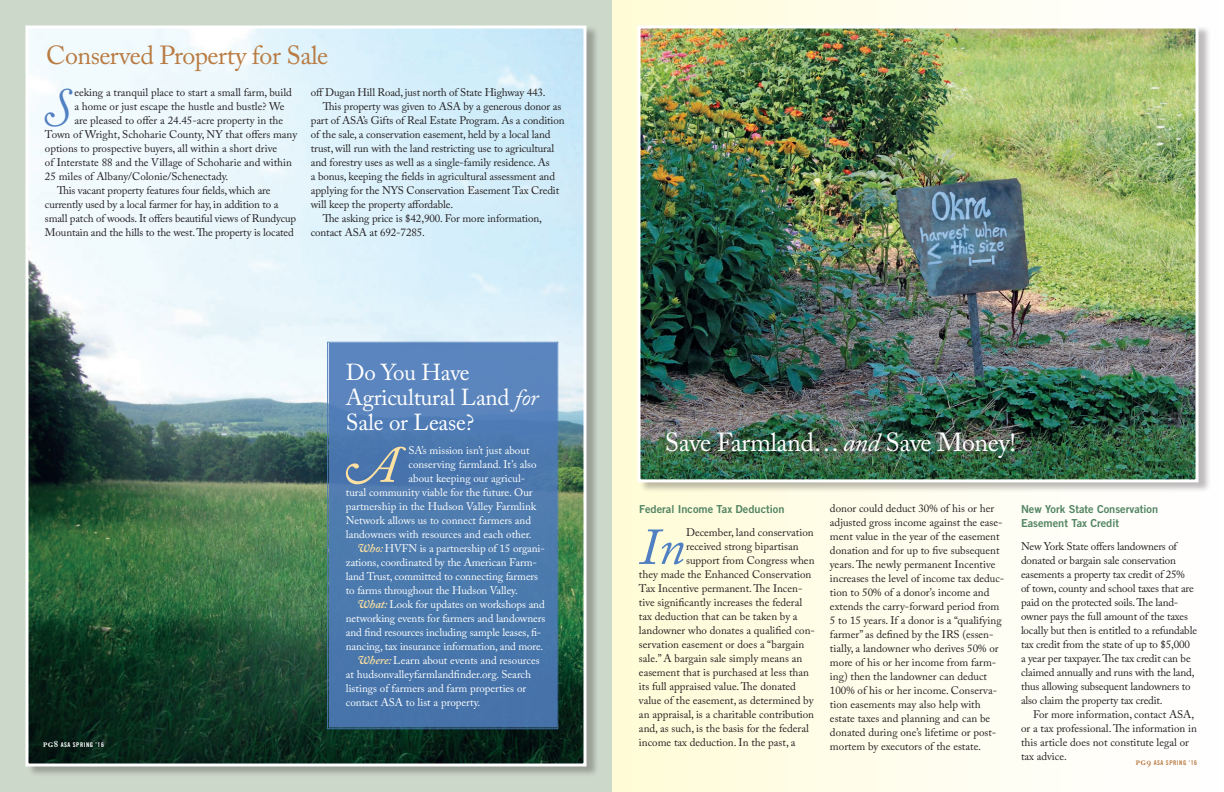
<style>
.page{position:relative;width:1224px;height:792px;background:#fff}
.page>*{position:absolute;margin:0;border:0;box-sizing:border-box;transform-origin:0 0}
.t1{font:italic 51.3px "Adobe Caslon Swash";color:#5080c1}
.t2{font:italic 51.3px "Adobe Caslon Swash";color:#ffe2a2}
.t3{font:italic 40.1px "Adobe Caslon Swash";color:#5080c1}
.t4{font:26px "Adobe Caslon Pro";letter-spacing:-.02em;color:#fff}
.t5{font:26px "Adobe Caslon Pro";letter-spacing:-.02em;color:#b97b42}
.t6{font:23px/25px "Adobe Caslon Pro";letter-spacing:-.01em;color:#fff}
.t7{font:11px/14px "Adobe Caslon Pro";color:#231f20}
.t8{font:11px "Adobe Caslon Pro";color:#fff}
.t9{font:11px/14px "Trade Gothic Bold Two";color:#528563}
.t10{font:6.5px "Trade Gothic Bold Cond Twenty";letter-spacing:.08em;color:#fff}
.t11{font:6.5px "Trade Gothic Bold Cond Twenty";letter-spacing:.08em;color:#b97b42}
.s1{font-family:"Adobe Caslon Exp";font-weight:600;font-size:10px}
.s2{font-style:italic}
.s3{font-family:"Adobe Caslon Swash";font-weight:600;font-style:italic;font-size:12px;color:#ffe2a2}
.s4{font-weight:600;font-style:italic;font-size:12px;color:#ffe2a2}
.s5{font-family:"Adobe Caslon"}
</style>
<div class="page">
<div style="left:0;top:0;width:612px;height:792px;background:#ccd8ca"></div>
<div style="left:612px;top:0;width:612px;height:792px;background:linear-gradient(to right,#fffcd8,#fff)"></div>
<div style="left:27px;top:25px;width:572px;height:752px;background:#231f20;opacity:.3"></div>
<img style="left:30px;top:30px;width:552px;height:732px">
<div style="left:26px;top:26px;width:560px;height:740px;border:3px solid #fff"></div>
<div style="left:639px;top:25px;width:572px;height:468px;background:#231f20;opacity:.3"></div>
<img style="left:642px;top:30px;width:552px;height:448px">
<div style="left:638px;top:26px;width:560px;height:456px;border:3px solid #fff"></div>
<svg style="left:327px;top:342px;width:231px;height:387px;background:#4d7ab0"></svg>
<div style="left:329px;top:344px;width:227px;height:384px;border:2px solid #4d7ab8"></div>
<h3 class="t5" style="left:46px;top:40px;width:284px">Conserved Property for Sale</h3>
<h2 class="t3" style="left:46px;top:82px;width:27px">S</h2>
<p class="t7" style="left:74px;top:85px;width:219px">eeking a tranquil place to start a small farm, build</p>
<p class="t7" style="left:311px;top:85px;width:236px">off Dugan Hill Road, just north of State Highway 443.</p>
<p class="t7" style="left:323px;top:99px;width:240px">This property was given to ASA by a generous donor as</p>
<p class="t7" style="left:311px;top:113px;width:255px">part of ASA’s Gifts of Real Estate Program. As a condition</p>
<p class="t7" style="left:311px;top:127px;width:241px">of the sale, a conservation easement, held by a local land</p>
<p class="t7" style="left:311px;top:141px;width:245px">trust, will run with the land restricting use to agricultural</p>
<p class="t7" style="left:311px;top:155px;width:240px">and forestry uses as well as a single-family residence. As</p>
<p class="t7" style="left:311px;top:169px;width:246px">a bonus, keeping the fields in agricultural assessment and</p>
<p class="t7" style="left:311px;top:183px;width:250px">applying for the NYS Conservation Easement Tax Credit</p>
<p class="t7" style="left:311px;top:197px;width:144px">will keep the property affordable.</p>
<p class="t7" style="left:323px;top:211px;width:221px">The asking price is $42,900. For more information,</p>
<p class="t7" style="left:311px;top:225px;width:116px">contact ASA at 692-7285.</p>
<p class="t7" style="left:74px;top:99px;width:212px">a home or just escape the hustle and bustle? We</p>
<p class="t7" style="left:74px;top:113px;width:210px">are pleased to offer a 24.45-acre property in the</p>
<p class="t7" style="left:45px;top:127px;width:254px">Town of Wright, Schoharie County, NY that offers many</p>
<p class="t7" style="left:45px;top:141px;width:234px">options to prospective buyers, all within a short drive</p>
<p class="t7" style="left:45px;top:155px;width:248px">of Interstate 88 and the Village of Schoharie and within</p>
<p class="t7" style="left:45px;top:169px;width:185px">25 miles of Albany/Colonie/Schenectady.</p>
<p class="t7" style="left:57px;top:183px;width:215px">This vacant property features four fields, which are</p>
<p class="t7" style="left:45px;top:197px;width:235px">currently used by a local farmer for hay, in addition to a</p>
<p class="t7" style="left:45px;top:211px;width:253px">small patch of woods. It offers beautiful views of Rundycup</p>
<p class="t7" style="left:45px;top:225px;width:250px">Mountain and the hills to the west. The property is located</p>
<p class="t10" style="left:43px;top:741px;width:63px"><span class="s1">pg8</span> ASA SPRING ’16</p>
<h3 class="t6" style="left:346px;top:359px;width:194px">Do You Have<br>Agricultural Land <span class="s2">for<br></span>Sale or Lease?</h3>
<h1 class="t2" style="left:346px;top:438px;width:53px">A</h1>
<p class="t8" style="left:409px;top:444px;width:122px">SA’s mission isn’t just about</p>
<p class="t8" style="left:409px;top:458px;width:130px">conserving farmland. It’s also</p>
<p class="t8" style="left:409px;top:472px;width:118px">about keeping our agricul-</p>
<p class="t8" style="left:346px;top:486px;width:188px">tural community viable for the future. Our</p>
<p class="t8" style="left:346px;top:500px;width:192px">partnership in the Hudson Valley Farmlink</p>
<p class="t8" style="left:346px;top:514px;width:187px">Network allows us to connect farmers and</p>
<p class="t8" style="left:346px;top:528px;width:187px">landowners with resources and each other.</p>
<p class="t8" style="left:358px;top:542px;width:189px"><span class="s3">W</span><span class="s4">ho:</span> HVFN is a partnership of 15 organi-</p>
<p class="t8" style="left:346px;top:556px;width:193px">zations, coordinated by the American Farm-</p>
<p class="t8" style="left:346px;top:570px;width:194px">land Trust, committed to connecting farmers</p>
<p class="t8" style="left:346px;top:584px;width:173px">to farms throughout the Hudson Valley.</p>
<p class="t8" style="left:358px;top:598px;width:188px"><span class="s3">W</span><span class="s4">hat:</span> Look for updates on workshops and</p>
<p class="t8" style="left:346px;top:612px;width:201px">networking events for farmers and landowners</p>
<p class="t8" style="left:346px;top:626px;width:197px">and find resources including sample leases, fi-</p>
<p class="t8" style="left:346px;top:640px;width:199px">nancing, tax insurance information, and more.</p>
<p class="t8" style="left:358px;top:654px;width:183px"><span class="s3">W</span><span class="s4">here:</span> Learn about events and resources</p>
<p class="t8" style="left:346px;top:668px;width:187px">at hudsonvalleyfarmlandfinder.org. Search</p>
<p class="t8" style="left:346px;top:682px;width:182px">listings of farmers and farm properties or</p>
<p class="t8" style="left:346px;top:696px;width:136px">contact ASA to list a property.</p>
<h3 class="t4" style="left:665px;top:426px;width:353px">Save Farmland… <span class="s2">and</span> Save Money!</h3>
<p class="t9" style="left:639px;top:502px;width:147px">Federal Income Tax Deduction</p>
<h1 class="t1" style="left:640px;top:521px;width:47px">I<span class="s5">n</span></h1>
<p class="t7" style="left:686px;top:525px;width:129px">December, land conservation</p>
<p class="t7" style="left:686px;top:539px;width:114px">received strong bipartisan</p>
<p class="t7" style="left:686px;top:553px;width:130px">support from Congress when</p>
<p class="t7" style="left:639px;top:567px;width:174px">they made the Enhanced Conservation</p>
<p class="t7" style="left:639px;top:581px;width:165px">Tax Incentive permanent. The Incen-</p>
<p class="t7" style="left:639px;top:595px;width:165px">tive significantly increases the federal</p>
<p class="t7" style="left:639px;top:609px;width:160px">tax deduction that can be taken by a</p>
<p class="t7" style="left:639px;top:623px;width:178px">landowner who donates a qualified con-</p>
<p class="t7" style="left:639px;top:637px;width:167px">servation easement or does a “bargain</p>
<p class="t7" style="left:639px;top:651px;width:165px">sale.” A bargain sale simply means an</p>
<p class="t7" style="left:639px;top:665px;width:172px">easement that is purchased at less than</p>
<p class="t7" style="left:639px;top:679px;width:158px">its full appraised value. The donated</p>
<p class="t7" style="left:639px;top:693px;width:176px">value of the easement, as determined by</p>
<p class="t7" style="left:639px;top:707px;width:177px">an appraisal, is a charitable contribution</p>
<p class="t7" style="left:639px;top:721px;width:171px">and, as such, is the basis for the federal</p>
<p class="t7" style="left:639px;top:735px;width:158px">income tax deduction. In the past, a</p>
<p class="t7" style="left:830px;top:501px;width:176px">donor could deduct 30% of his or her adjusted gross income against the ease&shy;ment value in the year of the easement donation and for up to five subsequent years. The newly permanent Incentive increases the level of income tax deduc&shy;tion to 50% of a donor’s income and extends the carry-forward period from 5 to 15 years. If a donor is a “qualifying farmer” as defined by the IRS (essen&shy;tially, a landowner who derives 50% or more of his or her income from farm&shy;ing) then the landowner can deduct 100% of his or her income. Conserva&shy;tion easements may also help with estate taxes and planning and can be donated during one’s lifetime or post&shy;mortem by executors of the estate.</p>
<p class="t9" style="left:1021px;top:502px;width:139px">New York State Conservation<br>Easement Tax Credit</p>
<p class="t7" style="left:1021px;top:539px;width:178px">New York State offers landowners of donated or bargain sale conservation easements a property tax credit of 25%<br>of town, county and school taxes that are paid on the protected soils. The land&shy;owner pays the full amount of the taxes locally but then is entitled to a refundable tax credit from the state of up to $5,000 a year per taxpayer. The tax credit can be claimed annually and runs with the land, thus allowing subsequent landowners to also claim the property tax credit.</p>
<p class="t7" style="left:1021px;top:707px;width:177px;text-indent:12px">For more information, contact ASA, or a tax professional. The information in this article does not constitute legal or tax advice.</p>
<p class="t11" style="left:1135px;top:759px;width:63px"><span class="s1">pg9</span> ASA SPRING ’16</p>
</div>
